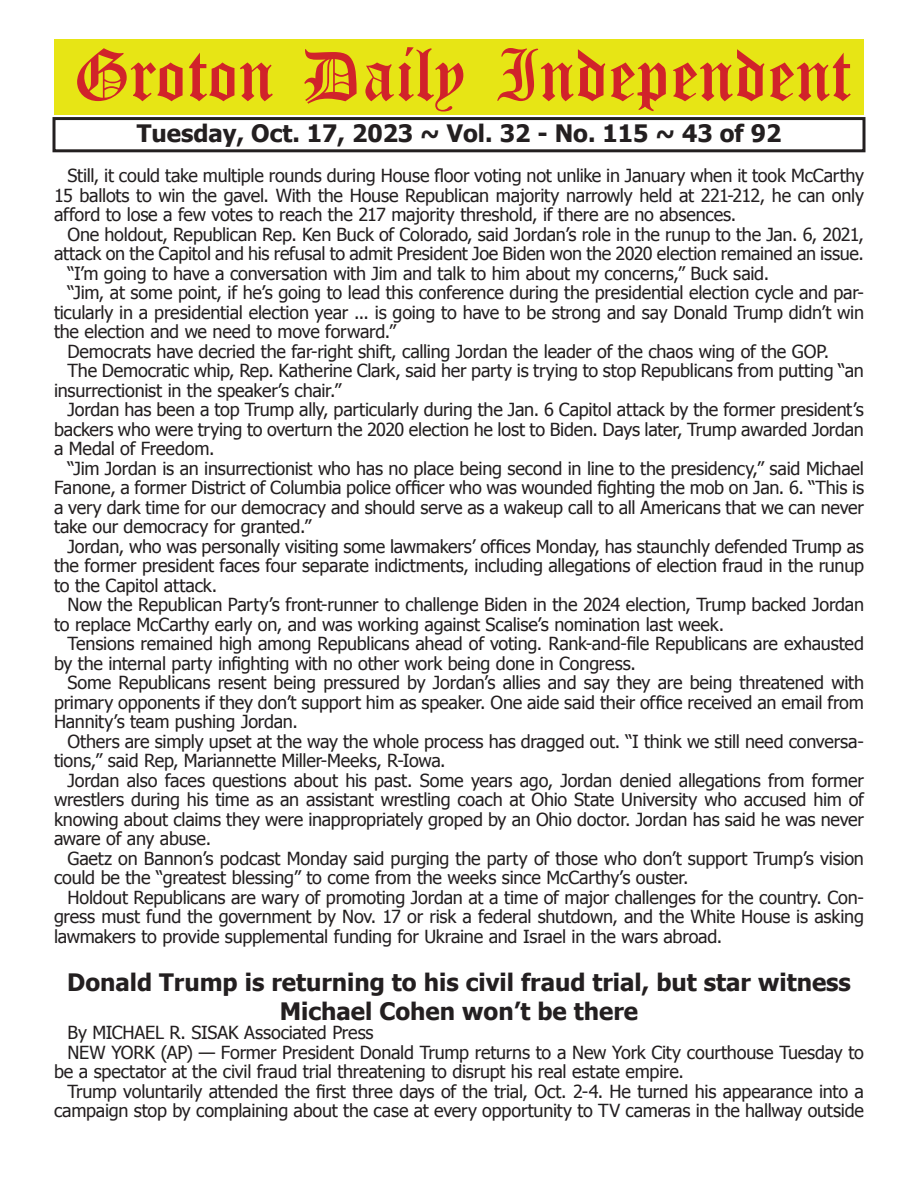
<style>
.page{position:relative;width:918px;height:1188px;background:#fff}
.page>*{position:absolute;margin:0;border:0;box-sizing:border-box;transform-origin:0 0}
.t1{font:54px "Old English Five";color:#d1232a}
.t2{font:700 24px/28.8px "Tahoma";color:#231f20;text-align:center}
.t3{font:18px/19.5px "Tahoma";letter-spacing:-.01em;color:#231f20;text-align:justify}
</style>
<div class="page">
<div style="left:52px;top:117px;width:814px;height:35px;border:3px solid #231f20"></div>
<div style="left:54px;top:40px;width:810px;height:75px;background:#e7e515"></div>
<h1 class="t1" style="left:73px;top:50px;width:779px">Groton Daily Independent</h1>
<h2 class="t2" style="left:137px;top:117px;width:646px">Tuesday, Oct. 17, 2023 ~ Vol. 32 - No. 115 ~ 43 of 92</h2>
<p class="t3" style="left:54px;top:165px;width:812px;text-indent:14px">Still, it could take multiple rounds during House floor voting not unlike in January when it took McCarthy 15 ballots to win the gavel. With the House Republican majority narrowly held at 221-212, he can only afford to lose a few votes to reach the 217 majority threshold, if there are no absences.</p>
<p class="t3" style="left:68px;top:224px;width:798px">One holdout, Republican Rep. Ken Buck of Colorado, said Jordan’s role in the runup to the Jan. 6, 2021,</p>
<p class="t3" style="left:54px;top:243px;width:812px">attack on the Capitol and his refusal to admit President Joe Biden won the 2020 election remained an issue.</p>
<p class="t3" style="left:68px;top:263px;width:703px">“I’m going to have a conversation with Jim and talk to him about my concerns,” Buck said.</p>
<p class="t3" style="left:68px;top:282px;width:798px">“Jim, at some point, if he’s going to lead this conference during the presidential election cycle and par-</p>
<p class="t3" style="left:54px;top:302px;width:812px">ticularly in a presidential election year ... is going to have to be strong and say Donald Trump didn’t win</p>
<p class="t3" style="left:54px;top:321px;width:344px">the election and we need to move forward.”</p>
<p class="t3" style="left:68px;top:341px;width:763px">Democrats have decried the far-right shift, calling Jordan the leader of the chaos wing of the GOP.</p>
<p class="t3" style="left:68px;top:360px;width:798px">The Democratic whip, Rep. Katherine Clark, said her party is trying to stop Republicans from putting “an</p>
<p class="t3" style="left:54px;top:380px;width:289px">insurrectionist in the speaker’s chair.”</p>
<p class="t3" style="left:68px;top:399px;width:798px">Jordan has been a top Trump ally, particularly during the Jan. 6 Capitol attack by the former president’s</p>
<p class="t3" style="left:54px;top:419px;width:812px">backers who were trying to overturn the 2020 election he lost to Biden. Days later, Trump awarded Jordan</p>
<p class="t3" style="left:54px;top:438px;width:162px">a Medal of Freedom.</p>
<p class="t3" style="left:68px;top:458px;width:798px">“Jim Jordan is an insurrectionist who has no place being second in line to the presidency,” said Michael</p>
<p class="t3" style="left:54px;top:477px;width:812px">Fanone, a former District of Columbia police officer who was wounded fighting the mob on Jan. 6. “This is</p>
<p class="t3" style="left:54px;top:497px;width:811px">a very dark time for our democracy and should serve as a wakeup call to all Americans that we can never</p>
<p class="t3" style="left:54px;top:516px;width:259px">take our democracy for granted.”</p>
<p class="t3" style="left:68px;top:536px;width:798px">Jordan, who was personally visiting some lawmakers’ offices Monday, has staunchly defended Trump as</p>
<p class="t3" style="left:54px;top:555px;width:811px">the former president faces four separate indictments, including allegations of election fraud in the runup</p>
<p class="t3" style="left:54px;top:575px;width:165px">to the Capitol attack.</p>
<p class="t3" style="left:68px;top:594px;width:798px">Now the Republican Party’s front-runner to challenge Biden in the 2024 election, Trump backed Jordan</p>
<p class="t3" style="left:54px;top:613px;width:672px">to replace McCarthy early on, and was working against Scalise’s nomination last week.</p>
<p class="t3" style="left:68px;top:633px;width:798px">Tensions remained high among Republicans ahead of voting. Rank-and-file Republicans are exhausted</p>
<p class="t3" style="left:54px;top:652px;width:583px">by the internal party infighting with no other work being done in Congress.</p>
<p class="t3" style="left:68px;top:672px;width:798px">Some Republicans resent being pressured by Jordan’s allies and say they are being threatened with</p>
<p class="t3" style="left:54px;top:691px;width:812px">primary opponents if they don’t support him as speaker. One aide said their office received an email from</p>
<p class="t3" style="left:54px;top:711px;width:245px">Hannity’s team pushing Jordan.</p>
<p class="t3" style="left:68px;top:730px;width:798px">Others are simply upset at the way the whole process has dragged out. “I think we still need conversa-</p>
<p class="t3" style="left:54px;top:750px;width:393px">tions,” said Rep, Mariannette Miller-Meeks, R-Iowa.</p>
<p class="t3" style="left:68px;top:769px;width:798px">Jordan also faces questions about his past. Some years ago, Jordan denied allegations from former</p>
<p class="t3" style="left:54px;top:789px;width:811px">wrestlers during his time as an assistant wrestling coach at Ohio State University who accused him of</p>
<p class="t3" style="left:54px;top:808px;width:811px">knowing about claims they were inappropriately groped by an Ohio doctor. Jordan has said he was never</p>
<p class="t3" style="left:54px;top:828px;width:159px">aware of any abuse.</p>
<p class="t3" style="left:68px;top:847px;width:798px">Gaetz on Bannon’s podcast Monday said purging the party of those who don’t support Trump’s vision</p>
<p class="t3" style="left:54px;top:867px;width:636px">could be the “greatest blessing” to come from the weeks since McCarthy’s ouster.</p>
<p class="t3" style="left:68px;top:886px;width:798px">Holdout Republicans are wary of promoting Jordan at a time of major challenges for the country. Con-</p>
<p class="t3" style="left:54px;top:906px;width:811px">gress must fund the government by Nov. 17 or risk a federal shutdown, and the White House is asking</p>
<p class="t3" style="left:54px;top:925px;width:670px">lawmakers to provide supplemental funding for Ukraine and Israel in the wars abroad.</p>
<h2 class="t2" style="left:67px;top:966px;width:785px">Donald Trump is returning to his civil fraud trial, but star witness<br>Michael Cohen won’t be there</h2>
<p class="t3" style="left:68px;top:1022px;width:308px">By MICHAEL R. SISAK Associated Press</p>
<p class="t3" style="left:68px;top:1042px;width:798px">NEW YORK (AP) — Former President Donald Trump returns to a New York City courthouse Tuesday to</p>
<p class="t3" style="left:54px;top:1061px;width:631px">be a spectator at the civil fraud trial threatening to disrupt his real estate empire.</p>
<p class="t3" style="left:68px;top:1081px;width:798px">Trump voluntarily attended the first three days of the trial, Oct. 2-4. He turned his appearance into a</p>
<p class="t3" style="left:54px;top:1100px;width:811px">campaign stop by complaining about the case at every opportunity to TV cameras in the hallway outside</p>
</div>
